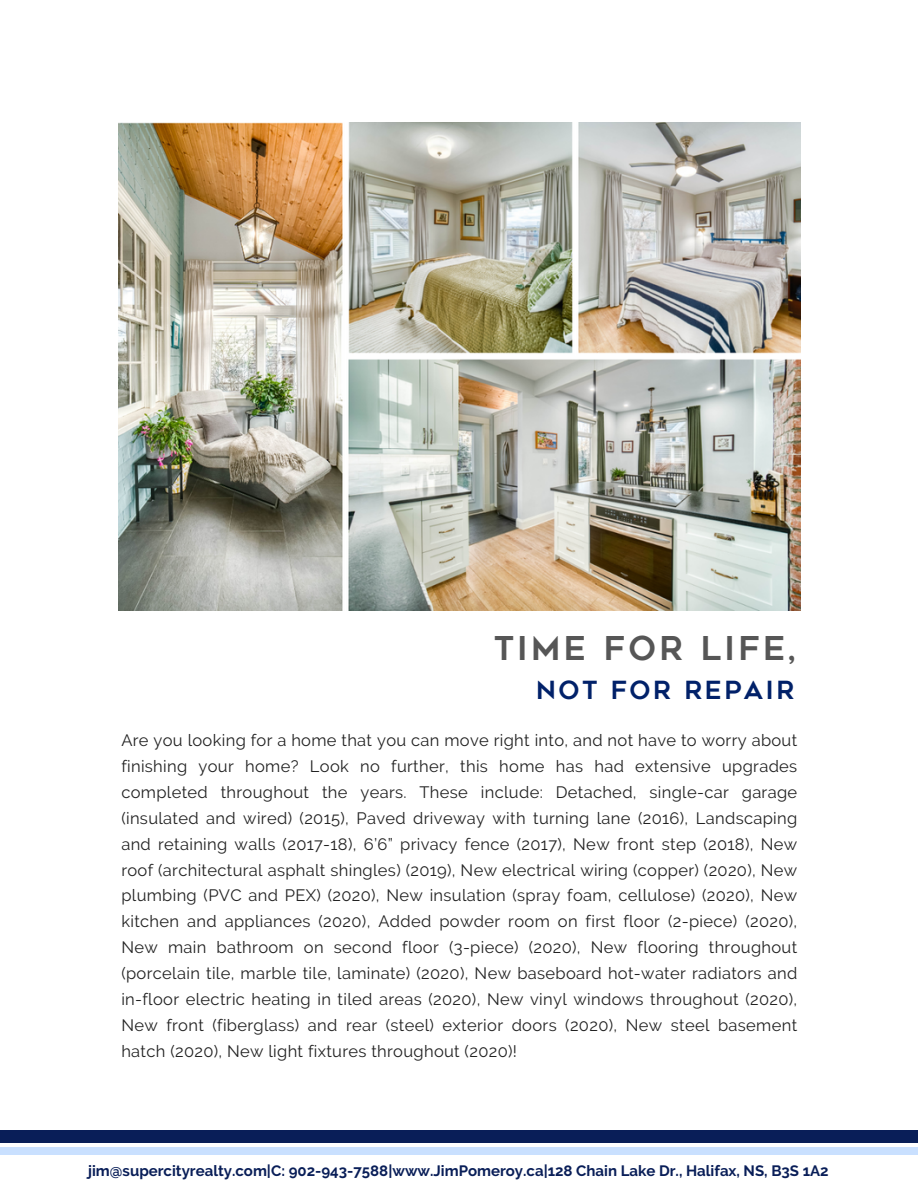
<style>
.page{position:relative;width:918px;height:1188px;background:#fff}
.page>*{position:absolute;margin:0;border:0;box-sizing:border-box;transform-origin:0 0}
.t1{font:32.7px "Geometos";letter-spacing:.1em;color:#565656}
.t2{font:24.9px "Geometos";letter-spacing:.1em;color:#012169}
.t3{font:16.5px/25.8px "Raleway";letter-spacing:.02em;color:#222;text-align:justify}
.t4{font:700 15px "Raleway";color:#091e58}
</style>
<div class="page">
<div style="left:0;top:1148px;width:918px;height:7px;background:#c9e0ff"></div>
<div style="left:0;top:1130px;width:918px;height:12px;background:#091e58"></div>
<img style="left:119px;top:122px;width:681px;height:488px">
<p class="t1" style="left:493px;top:636px;width:304px">TIME FOR LIFE,</p>
<p class="t2" style="left:536px;top:681px;width:260px">NOT FOR REPAIR</p>
<p class="t3" style="left:121px;top:727px;width:677px">Are you looking for a home that you can move right into, and not have to worry about finishing your home? Look no further, this home has had extensive upgrades completed throughout the years. These include: Detached, single-car garage (insulated and wired) (2015), Paved driveway with turning lane (2016), Landscaping and retaining walls (2017-18), 6’6” privacy fence (2017), New front step (2018), New roof (architectural asphalt shingles) (2019), New electrical wiring (copper) (2020), New plumbing (PVC and PEX) (2020), New insulation (spray foam, cellulose) (2020), New kitchen and appliances (2020), Added powder room on first floor (2-piece) (2020), New main bathroom on second floor (3-piece) (2020), New flooring throughout (porcelain tile, marble tile, laminate) (2020), New baseboard hot-water radiators and in-floor electric heating in tiled areas (2020), New vinyl windows throughout (2020), New front (fiberglass) and rear (steel) exterior doors (2020), New steel basement hatch (2020), New light fixtures throughout (2020)!</p>
<p class="t4" style="left:88px;top:1162px;width:742px">jim@supercityrealty.com|C: 902-943-7588|www.JimPomeroy.ca|128 Chain Lake Dr., Halifax, NS, B3S 1A2</p>
</div>
